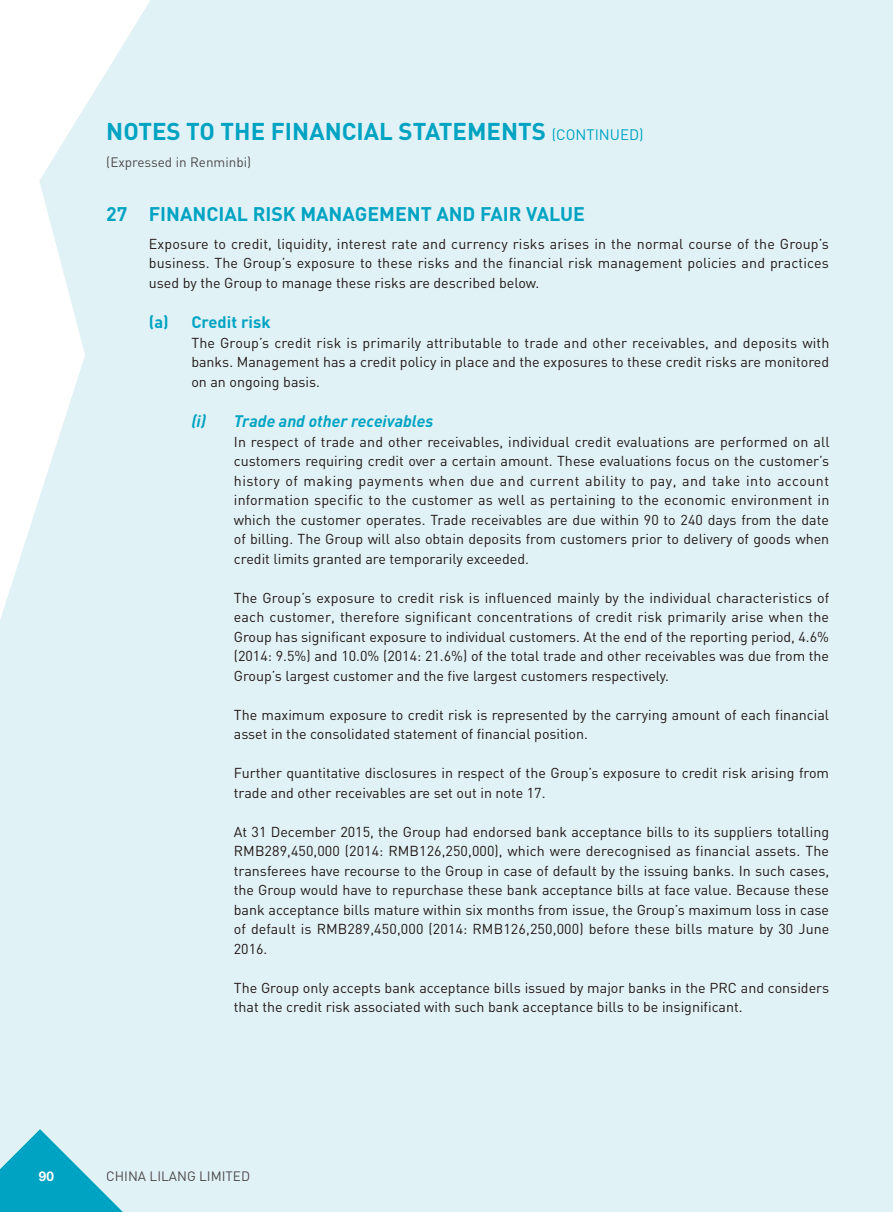
<style>
.page{position:relative;width:893px;height:1212px;background:#fff}
.page>*{position:absolute;margin:0;border:0;box-sizing:border-box;transform-origin:0 0}
.t1{font:700 24px "DIN";color:#00a3c2}
.t2{font:700 19.5px "DIN";color:#00a3c2}
.t3{font:italic 700 16.5px "DIN";color:#00a3c2}
.t4{font:700 16.5px "DIN";color:#00a3c2}
.t5{font:14.25px/19.5px "DIN";color:#231916;text-align:justify}
.t6{font:13.5px "DIN";color:#4d4a4a}
.t7{font:700 13.5px "Helvetica Neue LT Std";color:#fff}
.s1{font-weight:400;font-size:15px}
</style>
<div class="page">
<div style="left:0;top:0;width:892px;height:1212px;background:#e1f2f7"></div>
<svg style="left:0;top:0;width:150px;height:619px"></svg>
<svg style="left:0;top:1129px;width:123px;height:83px"></svg>
<h1 class="t1" style="left:106px;top:115px;width:539px">NOTES TO THE FI NANCIAL STATEMENTS <span class="s1">(CONTINUED)</span></h1>
<p class="t6" style="left:106px;top:154px;width:146px">(Expressed in Renminbi)</p>
<h2 class="t2" style="left:106px;top:201px;width:35px">27 FI</h2>
<h2 class="t2" style="left:166px;top:201px;width:420px">NANCIAL RISK MANAGEMENT AND FAI R VALUE</h2>
<p class="t5" style="left:149px;top:234px;width:682px">Exposure to credit, liquidity, interest rate and currency risks arises in the normal course of the Group’s business. The Group’s exposure to these risks and the financial risk management policies and practices used by the Group to manage these risks are described below.</p>
<p class="t4" style="left:149px;top:312px;width:123px">(A) CREDIT RISK</p>
<p class="t5" style="left:191px;top:333px;width:640px">The Group’s credit risk is primarily attributable to trade and other receivables, and deposits with banks. Management has a credit policy in place and the exposures to these credit risks are monitored on an ongoing basis.</p>
<p class="t3" style="left:191px;top:411px;width:244px">(i) Trade and other receivables</p>
<p class="t5" style="left:234px;top:432px;width:597px">In respect of trade and other receivables, individual credit evaluations are performed on all customers requiring credit over a certain amount. These evaluations focus on the customer’s history of making payments when due and current ability to pay, and take into account information specific to the customer as well as pertaining to the economic environment in which the customer operates. Trade receivables are due within 90 to 240 days from the date of billing. The Group will also obtain deposits from customers prior to delivery of goods when credit limits granted are temporarily exceeded.</p>
<p class="t5" style="left:234px;top:588px;width:597px">The Group’s exposure to credit risk is influenced mainly by the individual characteristics of each customer, therefore significant concentrations of credit risk primarily arise when the Group has significant exposure to individual customers. At the end of the reporting period, 4.6% (2014: 9.5%) and 10.0% (2014: 21.6%) of the total trade and other receivables was due from the Group’s largest customer and the five largest customers respectively.</p>
<p class="t5" style="left:234px;top:705px;width:597px">The maximum exposure to credit risk is represented by the carrying amount of each financial asset in the consolidated statement of financial position.</p>
<p class="t5" style="left:234px;top:763px;width:597px">Further quantitative disclosures in respect of the Group’s exposure to credit risk arising from trade and other receivables are set out in note 17.</p>
<p class="t5" style="left:234px;top:822px;width:597px">At 31 December 2015, the Group had endorsed bank acceptance bills to its suppliers totalling RMB289,450,000 (2014: RMB126,250,000), which were derecognised as financial assets. The transferees have recourse to the Group in case of default by the issuing banks. In such cases, the Group would have to repurchase these bank acceptance bills at face value. Because these bank acceptance bills mature within six months from issue, the Group’s maximum loss in case of default is RMB289,450,000 (2014: RMB126,250,000) before these bills mature by 30 June 2016.</p>
<p class="t5" style="left:234px;top:978px;width:597px">The Group only accepts bank acceptance bills issued by major banks in the PRC and considers that the credit risk associated with such bank acceptance bills to be insignificant.</p>
<p class="t7" style="left:39px;top:1168px;width:17px">90</p>
<p class="t6" style="left:106px;top:1168px;width:18px">China</p>
<p class="t6" style="left:150px;top:1168px;width:16px">Lilang</p>
<p class="t6" style="left:199px;top:1168px;width:43px">Limited</p>
</div>
